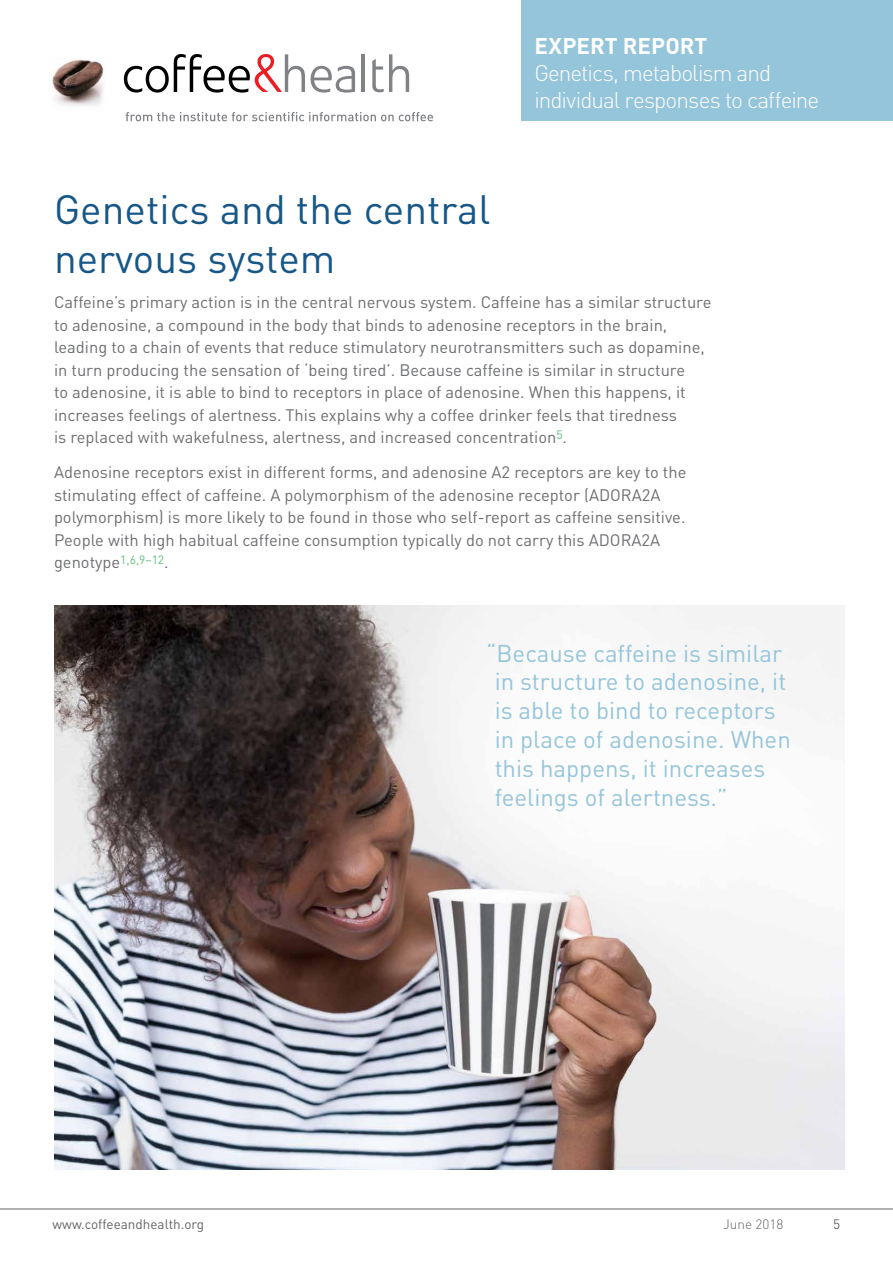
<style>
.page{position:relative;width:893px;height:1263px;background:#fff}
.page>*{position:absolute;margin:0;border:0;box-sizing:border-box;transform-origin:0 0}
.t1{font:40.5px/48.6px "DIN";color:#165788}
.t2{font:24px/28.8px "DIN";color:#95c5da}
.t3{font:300 22.5px/27px "DIN";letter-spacing:-.04em;color:#fff}
.t4{font:700 22.5px "DIN";color:#fff}
.t5{font:16.5px/22.5px "DIN";color:#6d6e71}
.t6{font:13.5px "DIN";color:#636466}
.t7{font:300 13.5px "DIN";color:#636466}
</style>
<div class="page">
<hr style="left:0;top:1209px;width:893px;height:1px;background:#636466">
<div style="left:522px;top:0;width:371px;height:121px;background:#95c5da"></div>
<svg style="left:124px;top:54px;width:181px;height:39px"></svg>
<svg style="left:311px;top:66px;width:44px;height:27px"></svg>
<hr style="left:362px;top:54px;width:3px;height:38px;background:#808285">
<svg style="left:372px;top:54px;width:37px;height:38px"></svg>
<img style="left:50px;top:59px;width:54px;height:47px">
<svg style="left:126px;top:112px;width:307px;height:9px"></svg>
<img style="left:54px;top:606px;width:791px;height:563px">
<h3 class="t4" style="left:534px;top:31px;width:175px">EXPERT REPORT</h3>
<h3 class="t3" style="left:534px;top:59px;width:286px">Genetics, metabolism and individual responses to caffeine</h3>
<h1 class="t1" style="left:54px;top:185px;width:438px">Genetics and the central nervous system</h1>
<p class="t5" style="left:54px;top:291px;width:659px">Caffeine’s primary action is in the central nervous system. Caffeine has a similar structure to adenosine, a compound in the body that binds to adenosine receptors in the brain, leading to a chain of events that reduce stimulatory neurotransmitters such as dopamine, in turn producing the sensation of ‘being tired’. Because caffeine is similar in structure<br>to adenosine, it is able to bind to receptors in place of adenosine. When this happens, it increases feelings of alertness. This explains why a coffee drinker feels that tiredness<br>is replaced with wakefulness, alertness, and increased concentration<sup>5</sup>.</p>
<p class="t5" style="left:54px;top:461px;width:634px">Adenosine receptors exist in different forms, and adenosine A2 receptors are key to the stimulating effect of caffeine. A polymorphism of the adenosine receptor (ADORA2A polymorphism) is more likely to be found in those who self-report as caffeine sensitive.<br>People with high habitual caffeine consumption typically do not carry this ADORA2A genotype<sup>1,6,9–12</sup>.</p>
<h2 class="t2" style="left:495px;top:638px;width:298px;text-indent:-8px">“Because caffeine is similar in structure to adenosine, it is able to bind to receptors in place of adenosine. When this happens, it increases feelings of alertness.”</h2>
<p class="t6" style="left:53px;top:1215px;width:153px">www.coffeeandhealth.org</p>
<p class="t7" style="left:723px;top:1215px;width:62px">June 2018</p>
<p class="t6" style="left:833px;top:1215px;width:9px">5</p>
</div>
